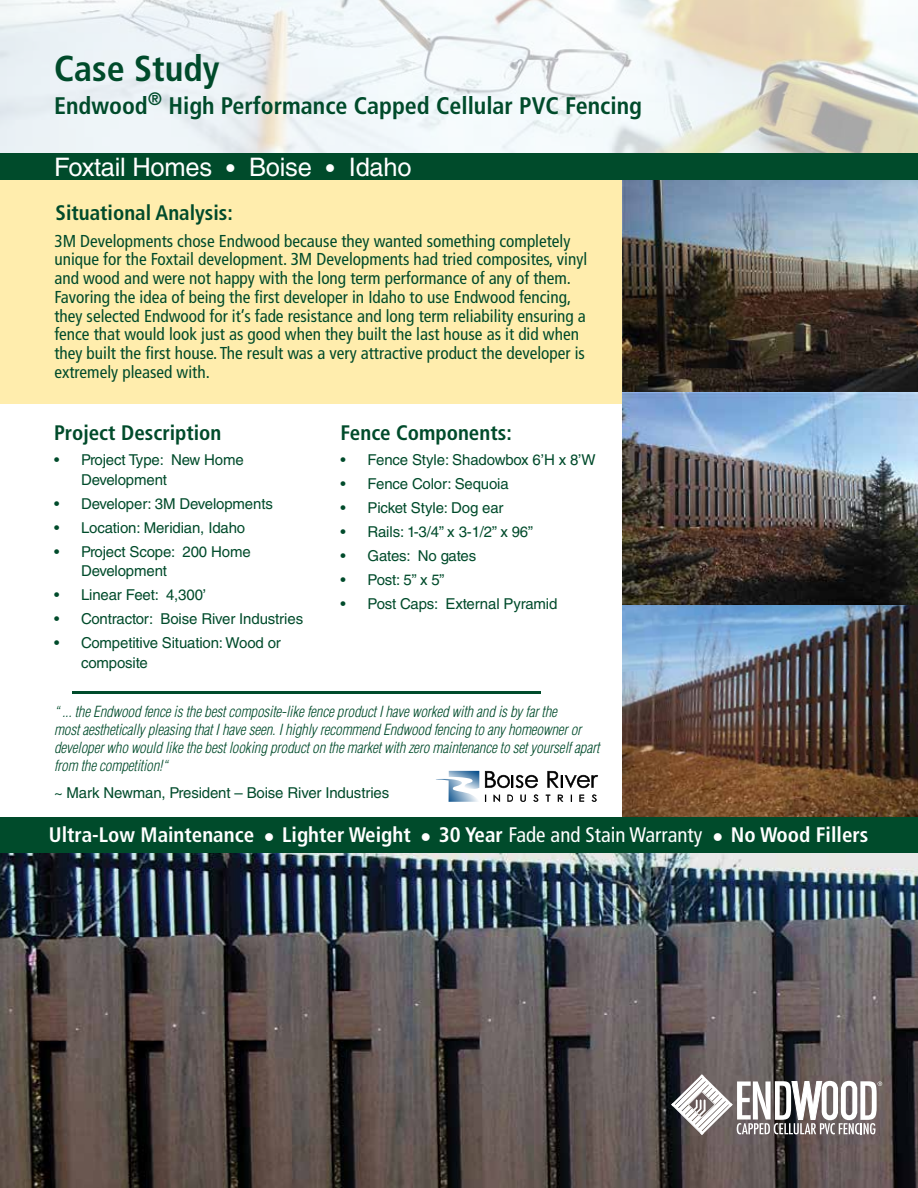
<style>
.page{position:relative;width:918px;height:1188px;background:#fff}
.page>*{position:absolute;margin:0;border:0;box-sizing:border-box;transform-origin:0 0}
.t1{font:700 condensed 36px "Frutiger LT Std";color:#004b2b}
.t2{font:25.5px "Helvetica LT Std";letter-spacing:-.01em;color:#fff}
.t3{font:700 condensed 24px "Frutiger LT Std";color:#004b2b}
.t4{font:700 condensed 21px "Frutiger LT Std";color:#fff}
.t5{font:700 condensed 21px "Frutiger LT Std";color:#004b2b}
.t6{font:condensed 17.25px/18.8px "Frutiger LT Std";color:#004b2b}
.t7{font:15px/19.5px "Helvetica LT Std";letter-spacing:-.01em;color:#004b2b}
.t8{font:italic 300 condensed 15px/18px "Helvetica LT Std";letter-spacing:-.01em;color:#004b2b}
.s1{font-weight:400}
</style>
<div class="page">
<div style="left:0;top:180px;width:623px;height:224px;background:#ffedad"></div>
<img style="left:623px;top:180px;width:295px;height:637px">
<img style="left:0;top:0;width:918px;height:153px">
<div style="left:0;top:153px;width:918px;height:27px;background:#004b2b"></div>
<img style="left:0;top:852px;width:918px;height:336px">
<div style="left:0;top:817px;width:918px;height:35px;background:#004b2b"></div>
<svg style="left:671px;top:1074px;width:211px;height:61px"></svg>
<svg style="left:436px;top:771px;width:43px;height:31px"></svg>
<svg style="left:485px;top:771px;width:53px;height:17px"></svg>
<svg style="left:547px;top:771px;width:51px;height:17px"></svg>
<svg style="left:494px;top:795px;width:6px;height:7px"></svg>
<svg style="left:507px;top:795px;width:6px;height:7px"></svg>
<svg style="left:520px;top:795px;width:6px;height:7px"></svg>
<svg style="left:533px;top:794px;width:5px;height:8px"></svg>
<svg style="left:546px;top:795px;width:4px;height:7px"></svg>
<svg style="left:558px;top:795px;width:5px;height:7px"></svg>
<svg style="left:579px;top:795px;width:5px;height:7px"></svg>
<svg style="left:592px;top:794px;width:5px;height:8px"></svg>
<hr style="left:72px;top:691px;width:468px;height:2px;background:#004b2b">
<h1 class="t1" style="left:54px;top:47px;width:167px">Case Study</h1>
<h3 class="t3" style="left:54px;top:91px;width:590px">Endwood<sup>®</sup> High Performance Capped Cellular PVC Fencing</h3>
<h2 class="t2" style="left:54px;top:152px;width:359px">Foxtail Homes ● Boise ● Idaho</h2>
<p class="t5" style="left:56px;top:200px;width:179px">Situational Analysis:</p>
<p class="t6" style="left:54px;top:231px;width:534px">3M Developments chose Endwood because they wanted something completely unique for the Foxtail development. 3M Developments had tried composites, vinyl and wood and were not happy with the long term performance of any of them.<br>Favoring the idea of being the first developer in Idaho to use Endwood fencing, they selected Endwood for it’s fade resistance and long term reliability ensuring a fence that would look just as good when they built the last house as it did when they built the first house. The result was a very attractive product the developer is extremely pleased with.</p>
<p class="t5" style="left:54px;top:420px;width:169px">Project Description</p>
<p class="t7" style="left:81px;top:450px;width:164px;text-indent:-27px">• Project Type: New Home<br>Development</p>
<p class="t7" style="left:54px;top:494px;width:220px">• Developer: 3M Developments</p>
<p class="t7" style="left:54px;top:518px;width:193px">• Location: Meridian, Idaho</p>
<p class="t7" style="left:81px;top:542px;width:171px;text-indent:-27px">• Project Scope: 200 Home<br>Development</p>
<p class="t7" style="left:54px;top:585px;width:154px">• Linear Feet: 4,300’</p>
<p class="t7" style="left:54px;top:609px;width:251px">• Contractor: Boise River Industries</p>
<p class="t7" style="left:81px;top:633px;width:201px;text-indent:-27px">• Competitive Situation: Wood or composite</p>
<p class="t5" style="left:341px;top:420px;width:173px">Fence Components:</p>
<p class="t7" style="left:341px;top:450px;width:257px">• Fence Style: Shadowbox 6’H x 8’W</p>
<p class="t7" style="left:341px;top:474px;width:170px">• Fence Color: Sequoia</p>
<p class="t7" style="left:341px;top:498px;width:165px">• Picket Style: Dog ear</p>
<p class="t7" style="left:341px;top:522px;width:194px">• Rails: 1-3/4” x 3-1/2” x 96”</p>
<p class="t7" style="left:341px;top:546px;width:137px">• Gates: No gates</p>
<p class="t7" style="left:341px;top:570px;width:105px">• Post: 5” x 5”</p>
<p class="t7" style="left:341px;top:594px;width:218px">• Post Caps: External Pyramid</p>
<p class="t8" style="left:54px;top:703px;width:547px">“ ... the Endwood fence is the best composite-like fence product I have worked with and is by far the<br>most aesthetically pleasing that I have seen. I highly recommend Endwood fencing to any homeowner or developer who would like the best looking product on the market with zero maintenance to set yourself apart from the competition!“</p>
<p class="t7" style="left:54px;top:783px;width:337px">~ Mark Newman, President – Boise River Industries</p>
<p class="t4" style="left:49px;top:822px;width:821px">Ultra-Low Maintenance ● Lighter Weight ● 30 Year <span class="s1">Fade and Stain Warranty</span> ● No Wood Fillers</p>
</div>
